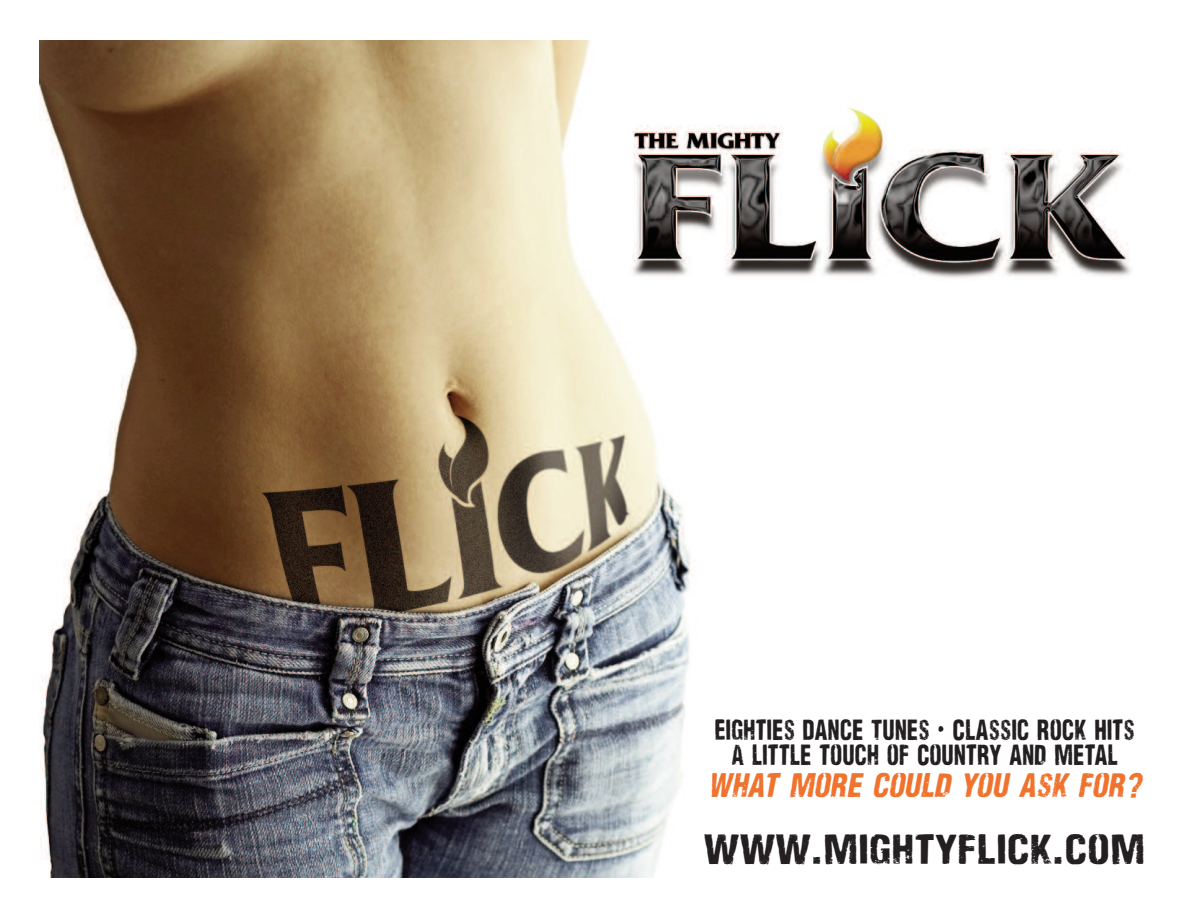
<style>
.page{position:relative;width:1188px;height:918px;background:#fff}
.page>*{position:absolute;margin:0;border:0;box-sizing:border-box;transform-origin:0 0}
.t1{font:39px "Nidex Expd";letter-spacing:.015em;color:#231f20}
.t2{font:italic 31.5px "Nidex";color:#ef722d}
.t3{font:27px/25.5px "Nidex Cond";letter-spacing:-.01em;color:#231f20;text-align:center}
</style>
<div class="page">
<img style="left:40px;top:40px;width:655px;height:838px">
<div style="left:621px;top:103px;width:513px;height:185px;background:#fff"></div>
<img style="left:633px;top:107px;width:499px;height:172px">
<p class="t3" style="left:714px;top:718px;width:422px">EIGHTIES DANCE TUNES • CLASSIC ROCK HITS<br>A LITTLE TOUCH OF COUNTRY AND METAL</p>
<p class="t2" style="left:708px;top:773px;width:435px">WHAT MORE COULD YOU ASK FOR?</p>
<h1 class="t1" style="left:704px;top:826px;width:443px">WWW.MIGHTYFLICK.COM</h1>
</div>
